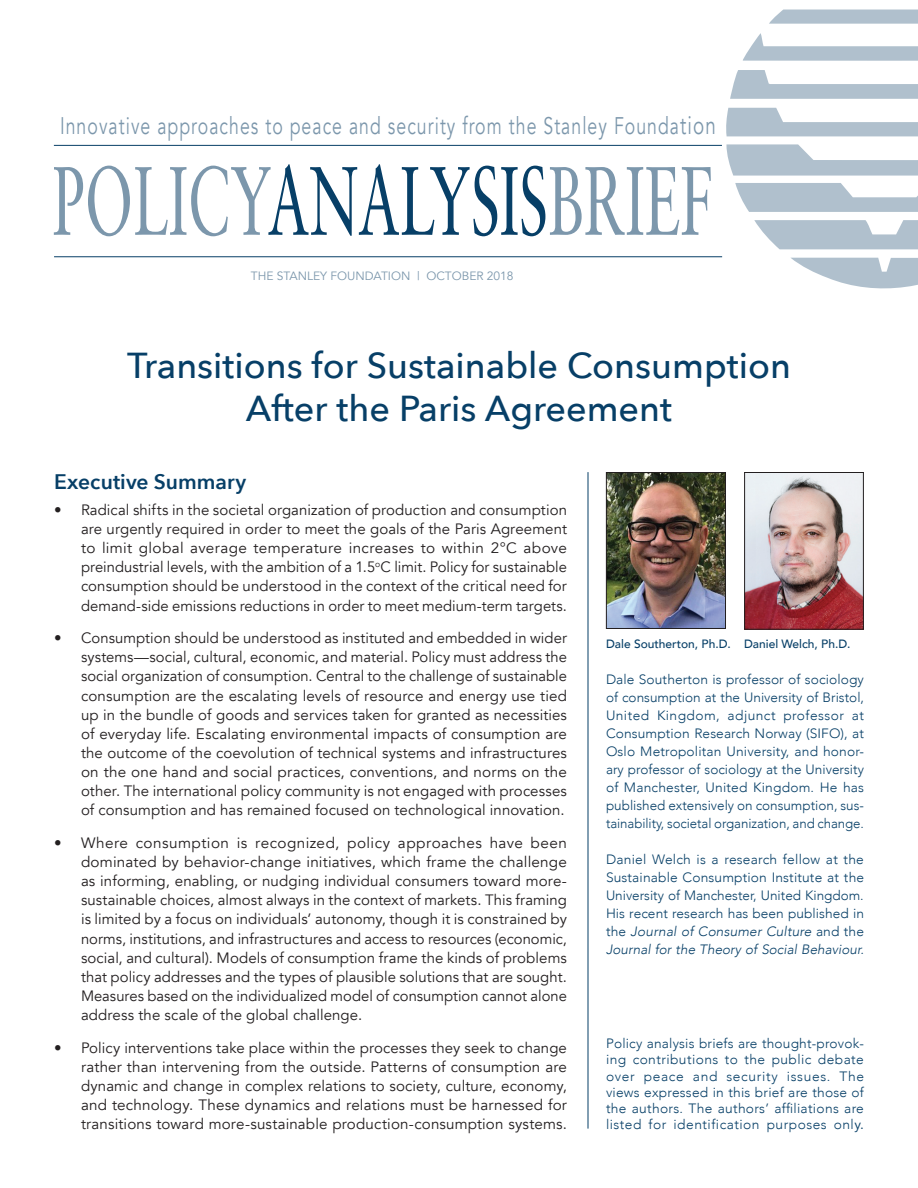
<style>
.page{position:relative;width:918px;height:1188px;background:#fff}
.page>*{position:absolute;margin:0;border:0;box-sizing:border-box;transform-origin:0 0}
.t1{font:97.2px "Sabon LT";letter-spacing:-.005em;color:#7c97ac;scale:.6 1}
.t2{font:500 36px/43.2px "Avenir Next";color:#073f67;text-align:center}
.t3{font:24px "Avenir";letter-spacing:.06em;color:#7c97ac;scale:.74 1}
.t4{font:600 21px "Avenir Next";color:#073f67}
.t5{font:15px/19.2px "Avenir";letter-spacing:.005em;color:#231f20;text-align:justify}
.t6{font:300 13.5px/18px "Avenir";letter-spacing:.005em;color:#073f67;text-align:justify}
.t7{font:500 12px "Avenir";color:#073f67}
.t8{font:12px "Avenir";color:#7c97ac}
.s1{font-size:25.5px}
.s2{color:#073f67}
.s3{font-style:italic}
.s4{font-weight:400}
</style>
<div class="page">
<hr style="left:54px;top:256px;width:668px;height:1px;background:#073f67">
<hr style="left:54px;top:145px;width:668px;height:1px;background:#073f67">
<svg style="left:769px;top:10px;width:149px;height:14px;background:#b5c4d0"></svg>
<svg style="left:743px;top:33px;width:175px;height:28px"></svg>
<svg style="left:730px;top:70px;width:188px;height:29px"></svg>
<svg style="left:727px;top:107px;width:191px;height:29px"></svg>
<svg style="left:727px;top:144px;width:191px;height:32px"></svg>
<svg style="left:735px;top:183px;width:183px;height:29px"></svg>
<svg style="left:754px;top:220px;width:164px;height:29px"></svg>
<svg style="left:791px;top:258px;width:127px;height:31px"></svg>
<img style="left:608px;top:474px;width:116px;height:153px">
<div style="left:606px;top:472px;width:120px;height:157px;border:1px solid #231f20"></div>
<hr style="left:588px;top:472px;width:1px;height:657px;background:#073f67">
<img style="left:746px;top:474px;width:116px;height:154px">
<div style="left:744px;top:472px;width:120px;height:158px;border:1px solid #231f20"></div>
<h3 class="t3" style="left:60px;top:111px;width:888px">Innovative approaches to peace and security from the Stanley Founda<span class="s1">tion</span></h3>
<h1 class="t1" style="left:52px;top:143px;width:1102px">POLICY<span class="s2">ANALYSIS</span>BRIEF</h1>
<p class="t8" style="left:251px;top:269px;width:264px">THE STANLEY FOUNDATION | OCTOBER 2018</p>
<h2 class="t2" style="left:127px;top:343px;width:665px">Transitions for Sustainable Consumption<br>After the Paris Agreement</h2>
<h3 class="t4" style="left:54px;top:464px;width:194px">Executive Summary</h3>
<p class="t5" style="left:81px;top:500px;width:488px;text-indent:-27px">• Radical shifts in the societal organization of production and consumption are urgently required in order to meet the goals of the Paris Agreement to limit global average temperature increases to within 2°C above preindustrial levels, with the ambition of a 1.5<sup>o</sup>C limit. Policy for sustainable consumption should be understood in the context of the critical need for demand-side emissions reductions in order to meet medium-term targets.</p>
<p class="t5" style="left:81px;top:629px;width:488px;text-indent:-27px">• Consumption should be understood as instituted and embedded in wider systems—social, cultural, economic, and material. Policy must address the social organization of consumption. Central to the challenge of sustainable consumption are the escalating levels of resource and energy use tied up in the bundle of goods and services taken for granted as necessities of everyday life. Escalating environmental impacts of consumption are the outcome of the coevolution of technical systems and infrastructures on the one hand and social practices, conventions, and norms on the other. The international policy community is not engaged with processes of consumption and has remained focused on technological innovation.</p>
<p class="t5" style="left:81px;top:833px;width:488px;text-indent:-27px">• Where consumption is recognized, policy approaches have been dominated by behavior-change initiatives, which frame the challenge as informing, enabling, or nudging individual consumers toward more&shy;sustainable choices, almost always in the context of markets. This framing is limited by a focus on individuals’ autonomy, though it is constrained by norms, institutions, and infrastructures and access to resources (economic, social, and cultural). Models of consumption frame the kinds of problems that policy addresses and the types of plausible solutions that are sought.<br>Measures based on the individualized model of consumption cannot alone address the scale of the global challenge.</p>
<p class="t5" style="left:81px;top:1038px;width:488px;text-indent:-27px">• Policy interventions take place within the processes they seek to change rather than intervening from the outside. Patterns of consumption are dynamic and change in complex relations to society, culture, economy, and technology. These dynamics and relations must be harnessed for transitions toward more-sustainable production-consumption systems.</p>
<p class="t7" style="left:606px;top:633px;width:246px">Dale Southerton, Ph.D. Daniel Welch, Ph.D.</p>
<p class="t6" style="left:606px;top:670px;width:260px">Dale Southerton is professor of sociology of consumption at the University of Bristol, United Kingdom, adjunct professor at Consumption Research Norway (SIFO), at Oslo Metropolitan University, and honor&shy;ary professor of sociology at the University of Manchester, United Kingdom. He has published extensively on consumption, sus&shy;tainability, societal organization, and change.</p>
<p class="t6" style="left:606px;top:850px;width:260px">Daniel Welch is a research fellow at the Sustainable Consumption Institute at the University of Manchester, United Kingdom.<br>His recent research has been published in the <span class="s3">Journal of Consumer Culture</span> and the <span class="s3">Journal for the Theory of Social Behaviour.</span></p>
<p class="t6" style="left:606px;top:1035px;width:260px;line-height:16.2px">Policy analysis briefs are thought-provok&shy;ing contributions to the public debate over peace and security issues. The views expressed in this brief are those of the authors. The authors’ affiliations are listed for identification purposes onl<span class="s4">y.</span></p>
</div>
